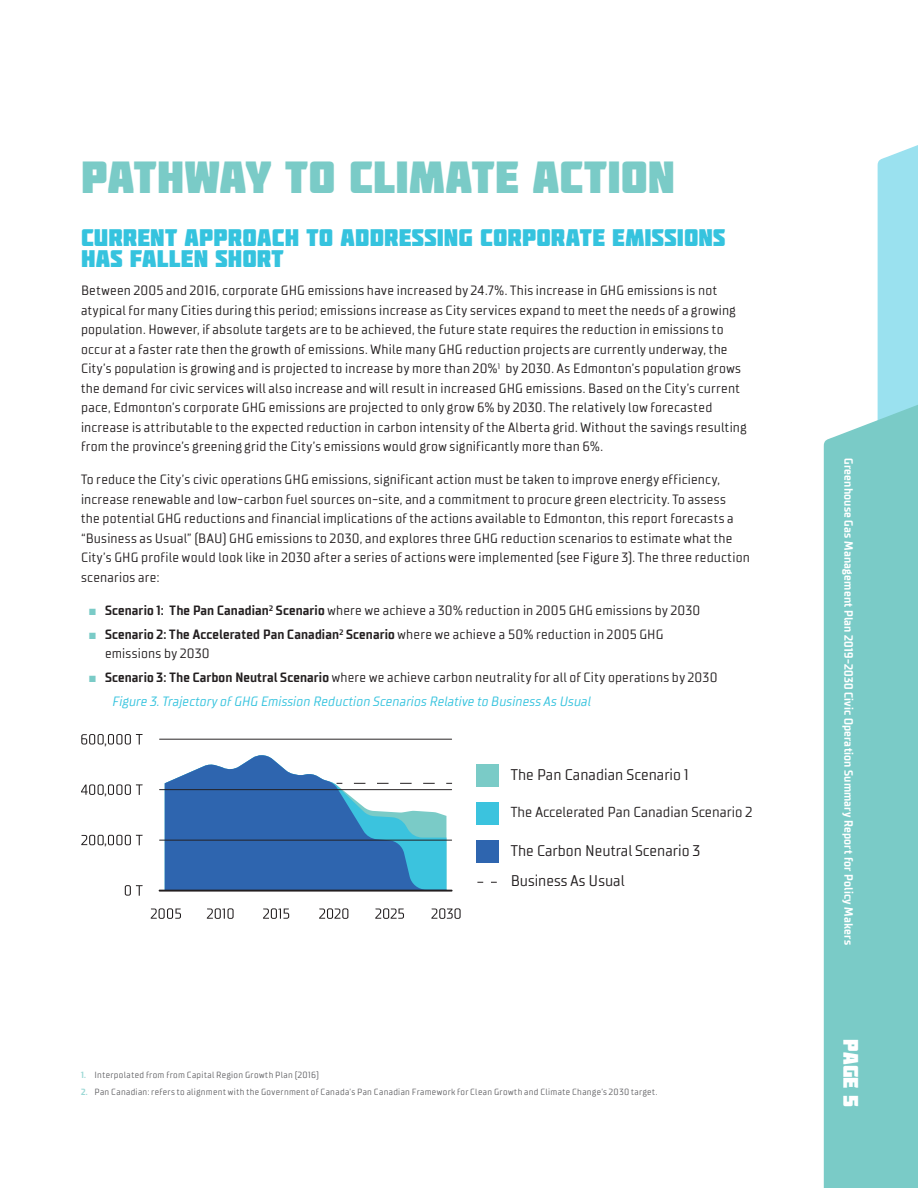
<style>
.page{position:relative;width:918px;height:1188px;background:#fff}
.page>*{position:absolute;margin:0;border:0;box-sizing:border-box;transform-origin:0 0}
.Head{font:45px "Molot DDB Regular";letter-spacing:.005em;color:#7acbc7}
.Subhead{font:24px/21px "Molot DDB Regular";letter-spacing:.01em;color:#35c3de}
.t1{font:21px "Molot DDB Regular";color:#fff}
.t2{font:15.45px/29.8px "TT Supermolot Condensed";color:#231f20}
.t3{font:14.55px "TT Supermolot Condensed";color:#231f20}
.Body{font:13.5px/19.5px "TT Supermolot Condensed";letter-spacing:.02em;color:#231f20}
.Table{font:italic 13.5px "TT Supermolot Condensed";letter-spacing:.005em;color:#35c3de}
.t4{font:700 12px "TT Supermolot Condensed";letter-spacing:.015em;color:#fff}
.Mouse{font:9px "TT Supermolot Condensed";letter-spacing:.045em;color:#636366}
.s1{font-family:"Arial";color:#7acbc7}
.s2{font-weight:700}
.s3{font-weight:700;color:#9bd8d5}
</style>
<div class="page">
<div style="left:878px;top:145px;width:40px;height:244px;background:#9ae1ef"></div>
<div style="left:824px;top:389px;width:94px;height:799px;background:#7acbc7"></div>
<svg style="left:151px;top:908px;width:30px;height:11px"></svg>
<svg style="left:207px;top:908px;width:27px;height:11px"></svg>
<svg style="left:263px;top:908px;width:26px;height:11px"></svg>
<svg style="left:319px;top:908px;width:29px;height:11px"></svg>
<svg style="left:375px;top:908px;width:29px;height:11px"></svg>
<svg style="left:431px;top:908px;width:30px;height:11px"></svg>
<hr style="left:159px;top:890px;width:294px;height:2px;background:#231f20">
<hr style="left:159px;top:840px;width:293px;height:1px;background:#231f20">
<hr style="left:159px;top:789px;width:293px;height:1px;background:#231f20">
<hr style="left:159px;top:739px;width:293px;height:1px;background:#231f20">
<div style="left:476px;top:841px;width:22px;height:22px;background:#2e65af"></div>
<div style="left:476px;top:803px;width:22px;height:22px;background:#3bc3de"></div>
<div style="left:476px;top:764px;width:22px;height:23px;background:#7acbc7"></div>
<svg style="left:81px;top:734px;width:62px;height:11px"></svg>
<svg style="left:81px;top:784px;width:62px;height:11px"></svg>
<svg style="left:81px;top:835px;width:62px;height:10px"></svg>
<svg style="left:125px;top:885px;width:18px;height:11px"></svg>
<svg style="left:165px;top:755px;width:287px;height:135px"></svg>
<p class="Head" style="left:81px;top:151px;width:595px">PATHWAY TO CLIMATE ACTION</p>
<p class="Subhead" style="left:81px;top:227px;width:646px">CURRENT APPROACH TO ADDRESSING CORPORATE EMISSIONS<br>HAS FALLEN SHORT</p>
<p class="Body" style="left:81px;top:281px;width:667px">Between 2005 and 2016, corporate GHG emissions have increased by 24.7%. This increase in GHG emissions is not atypical for many Cities during this period; emissions increase as City services expand to meet the needs of a growing population. However, if absolute targets are to be achieved, the future state requires the reduction in emissions to occur at a faster rate then the growth of emissions. While many GHG reduction projects are currently underway, the City’s population is growing and is projected to increase by more than 20%<sup>1</sup> by 2030. As Edmonton’s population grows the demand for civic services will also increase and will result in increased GHG emissions. Based on the City’s current pace, Edmonton’s corporate GHG emissions are projected to only grow 6% by 2030. The relatively low forecasted increase is attributable to the expected reduction in carbon intensity of the Alberta grid. Without the savings resulting from the province’s greening grid the City’s emissions would grow significantly more than 6%.</p>
<p class="Body" style="left:81px;top:470px;width:670px">To reduce the City’s civic operations GHG emissions, significant action must be taken to improve energy efficiency, increase renewable and low-carbon fuel sources on-site, and a commitment to procure green electricity. To assess<br>the potential GHG reductions and financial implications of the actions available to Edmonton, this report forecasts a “Business as Usual” (BAU) GHG emissions to 2030, and explores three GHG reduction scenarios to estimate what the City’s GHG profile would look like in 2030 after a series of actions were implemented (see Figure 3). The three reduction scenarios are:</p>
<p class="Body" style="left:88px;top:601px;width:613px"><span class="s1">■</span> <span class="s2">Scenario 1: The Pan Canadian</span><sup>2</sup> <span class="s2">Scenario</span> where we achieve a 30% reduction in 2005 GHG emissions by 2030</p>
<p class="Body" style="left:105px;top:625px;width:560px;text-indent:-16px"><span class="s1">■</span> <span class="s2">Scenario 2: The Accelerated Pan Canadian</span><sup>2</sup> <span class="s2">Scenario</span> where we achieve a 50% reduction in 2005 GHG emissions by 2030</p>
<p class="Body" style="left:88px;top:668px;width:631px"><span class="s1">■</span> <span class="s2">Scenario 3: The Carbon Neutral Scenario</span> where we achieve carbon neutrality for all of City operations by 2030</p>
<p class="Table" style="left:112px;top:694px;width:480px">Figure 3. Trajectory of GHG Emission Reduction Scenarios Relative to Business As Usual</p>
<p class="t2" style="left:104px;top:724px;width:5px">,</p>
<p class="t2" style="left:104px;top:775px;width:5px">,</p>
<p class="t2" style="left:104px;top:825px;width:5px">,</p>
<p class="t2" style="left:511px;top:759px;width:180px">The Pan Canadian Scenario 1</p>
<p class="t3" style="left:511px;top:804px;width:243px">The Accelerated Pan Canadian Scenario 2</p>
<p class="t2" style="left:511px;top:836px;width:191px">The Carbon Neutral Scenario 3<br>Business As Usual</p>
<p class="Mouse" style="left:81px;top:1069px;width:239px"><span class="s3">1.</span> Interpolated from from Capital Region Growth Plan (2016)</p>
<p class="Mouse" style="left:81px;top:1087px;width:578px"><span class="s3">2.</span> Pan Canadian: refers to alignment with the Government of Canada’s Pan Canadian Framework for Clean Growth and Climate Change’s 2030 target.</p>
<p class="t4" style="left:856px;top:458px;width:488px;rotate:90deg">Greenhouse Gas Management Plan 2019-2030 Civic Operation Summary Report for Policy Makers</p>
<h3 class="t1" style="left:863px;top:1039px;width:69px;rotate:90deg">PAGE 5</h3>
</div>
